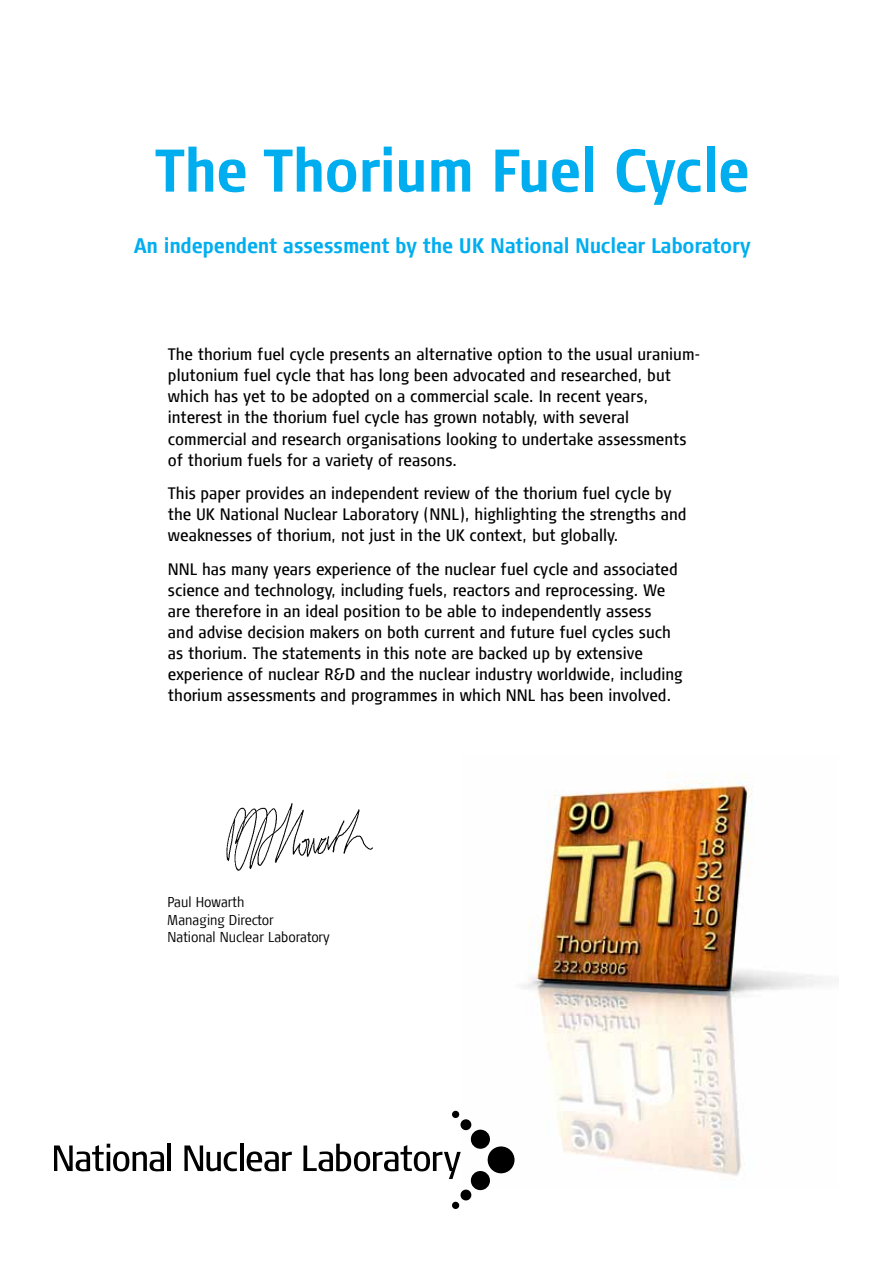
<style>
.page{position:relative;width:893px;height:1263px;background:#fff}
.page>*{position:absolute;margin:0;border:0;box-sizing:border-box;transform-origin:0 0}
.t1{font:700 60px "Signa Cond";letter-spacing:-.015em;color:#00aeef}
.t2{font:700 21px "Signa Cond";letter-spacing:-.01em;color:#00aeef}
.t3{font:16.5px/21px "Signa Cond";color:#000}
.t4{font:300 14.25px/17.2px "Signa Cond";color:#000}
</style>
<div class="page">
<img style="left:461px;top:774px;width:362px;height:414px">
<svg style="left:54px;top:1144px;width:110px;height:27px"></svg>
<hr style="left:167px;top:1144px;width:4px;height:27px;background:#000">
<svg style="left:184px;top:1145px;width:53px;height:26px"></svg>
<hr style="left:240px;top:1144px;width:4px;height:27px;background:#000">
<svg style="left:247px;top:1151px;width:45px;height:20px"></svg>
<svg style="left:303px;top:1144px;width:158px;height:35px"></svg>
<div style="left:488px;top:1146px;width:26px;height:27px;background:#000;border-radius:50%"></div>
<div style="left:471px;top:1171px;width:19px;height:19px;background:#000;border-radius:50%"></div>
<div style="left:471px;top:1130px;width:19px;height:19px;background:#000;border-radius:50%"></div>
<div style="left:460px;top:1189px;width:11px;height:11px;background:#000;border-radius:50%"></div>
<div style="left:460px;top:1119px;width:11px;height:11px;background:#000;border-radius:50%"></div>
<div style="left:452px;top:1202px;width:7px;height:7px;background:#000;border-radius:50%"></div>
<div style="left:452px;top:1111px;width:7px;height:7px;background:#000;border-radius:50%"></div>
<img style="left:226px;top:803px;width:147px;height:68px">
<h1 class="t1" style="left:156px;top:137px;width:595px">The Thorium Fuel Cycle</h1>
<p class="t2" style="left:134px;top:234px;width:618px">An independent assessment by the UK National Nuclear Laboratory</p>
<p class="t3" style="left:168px;top:344px;width:534px">The thorium fuel cycle presents an alternative option to the usual uranium&shy;plutonium fuel cycle that has long been advocated and researched, but which has yet to be adopted on a commercial scale. In recent years, interest in the thorium fuel cycle has grown notably, with several commercial and research organisations looking to undertake assessments of thorium fuels for a variety of reasons.</p>
<p class="t3" style="left:168px;top:483px;width:520px">This paper provides an independent review of the thorium fuel cycle by the UK National Nuclear Laboratory (NNL), highlighting the strengths and weaknesses of thorium, not just in the UK context, but globally.</p>
<p class="t3" style="left:168px;top:559px;width:516px">NNL has many years experience of the nuclear fuel cycle and associated science and technology, including fuels, reactors and reprocessing. We are therefore in an ideal position to be able to independently assess<br>and advise decision makers on both current and future fuel cycles such as thorium. The statements in this note are backed up by extensive experience of nuclear R&amp;D and the nuclear industry worldwide, including thorium assessments and programmes in which NNL has been involved.</p>
<p class="t4" style="left:168px;top:894px;width:164px">Paul Howarth<br>Managing Director<br>National Nuclear Laboratory</p>
</div>
